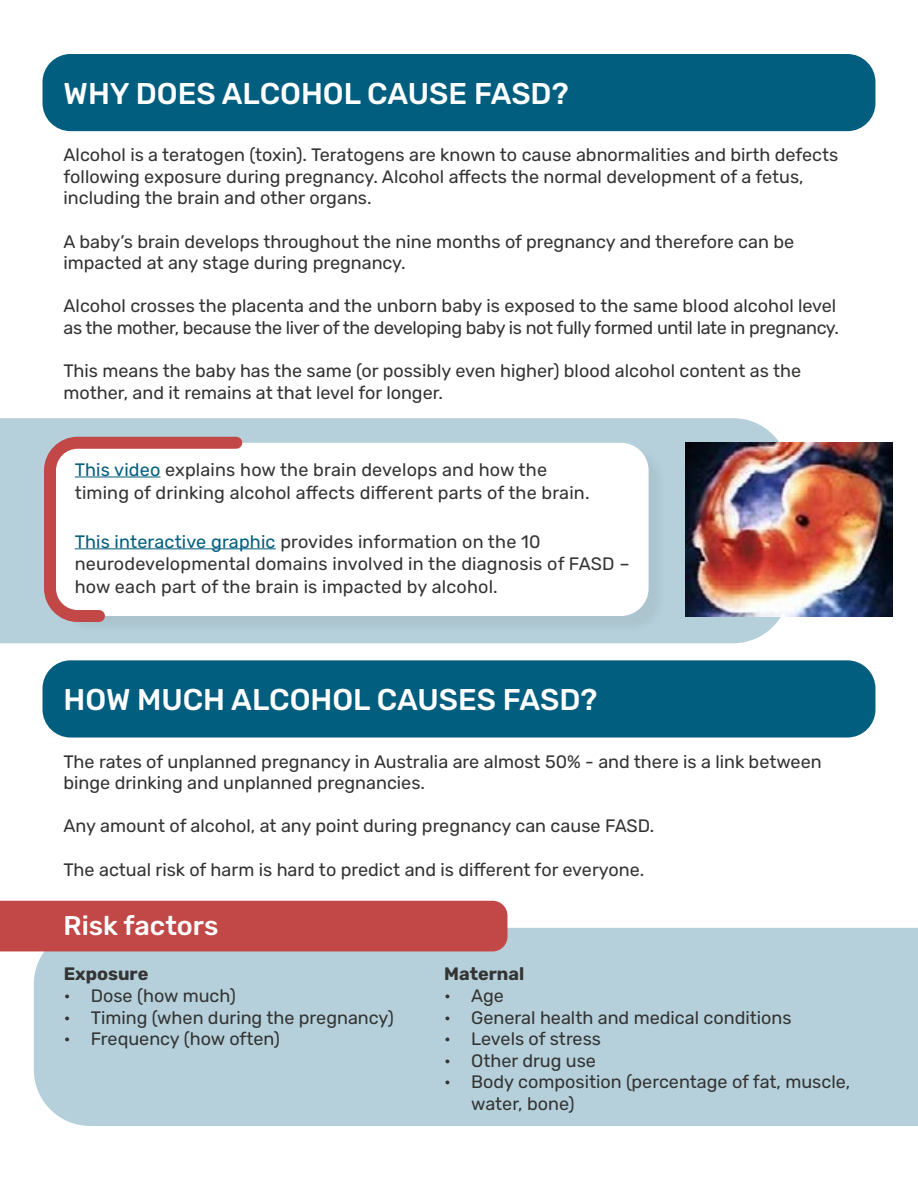
<style>
.page{position:relative;width:918px;height:1188px;background:#fff}
.page>*{position:absolute;margin:0;border:0;box-sizing:border-box;transform-origin:0 0}
.t1{font:500 30px "Rubik";color:#fff}
.t2{font:500 27px "Rubik";color:#fff}
.t3{font:18px/21.6px "Rubik";color:#343433}
.t4{font:18px/21.6px "Rubik";letter-spacing:-.02em;color:#343433}
.t5{font:700 18px "Rubik";color:#343433}
.s1{color:#025e7f}
</style>
<div class="page">
<div style="left:43px;top:54px;width:832px;height:77px;background:#025e7f;border-radius:28px"></div>
<div style="left:0;top:418px;width:789px;height:225px;background:#b5d0db"></div>
<img style="left:686px;top:443px;width:207px;height:173px">
<div style="left:57px;top:445px;width:610px;height:189px;background:#afc9d4"></div>
<div style="left:54px;top:443px;width:595px;height:173px;background:#fff;border-radius:28px"></div>
<hr style="left:75px;top:548px;width:201px;height:1px;background:#025e7f">
<div style="left:43px;top:660px;width:832px;height:78px;background:#025e7f;border-radius:28px"></div>
<div style="left:34px;top:928px;width:884px;height:198px;background:#b5d0db"></div>
<div style="left:0;top:901px;width:507px;height:50px;background:#c14847"></div>
<svg style="left:38px;top:431px;width:210px;height:197px"></svg>
<h1 class="t1" style="left:64px;top:76px;width:507px">WHY DOES ALCOHOL CAUSE FASD?</h1>
<p class="t3" style="left:64px;top:145px;width:776px">Alcohol is a teratogen (toxin). Teratogens are known to cause abnormalities and birth defects following exposure during pregnancy. Alcohol affects the normal development of a fetus, including the brain and other organs.</p>
<p class="t3" style="left:64px;top:231px;width:732px">A baby’s brain develops throughout the nine months of pregnancy and therefore can be impacted at any stage during pregnancy.</p>
<p class="t4" style="left:64px;top:296px;width:777px">Alcohol crosses the placenta and the unborn baby is exposed to the same blood alcohol level as the mother, because the liver of the developing baby is not fully formed until late in pregnancy.</p>
<p class="t3" style="left:64px;top:361px;width:739px">This means the baby has the same (or possibly even higher) blood alcohol content as the mother, and it remains at that level for longer.</p>
<p class="t3" style="left:75px;top:459px;width:516px;line-height:22.5px"><span class="s1">This video</span> explains how the brain develops and how the timing of drinking alcohol affects different parts of the brain.</p>
<p class="t3" style="left:75px;top:531px;width:557px;line-height:22.5px"><span class="s1">This interactive graphic</span> provides information on the 10 neurodevelopmental domains involved in the diagnosis of FASD – how each part of the brain is impacted by alcohol.</p>
<h1 class="t1" style="left:64px;top:682px;width:535px">HOW MUCH ALCOHOL CAUSES FASD?</h1>
<p class="t3" style="left:64px;top:751px;width:760px">The rates of unplanned pregnancy in Australia are almost 50% - and there is a link between binge drinking and unplanned pregnancies.</p>
<p class="t3" style="left:64px;top:816px;width:592px">Any amount of alcohol, at any point during pregnancy can cause FASD.</p>
<p class="t3" style="left:64px;top:859px;width:582px">The actual risk of harm is hard to predict and is different for everyone.</p>
<h2 class="t2" style="left:64px;top:911px;width:157px">Risk factors</h2>
<p class="t5" style="left:64px;top:964px;width:86px">Exposure</p>
<p class="t3" style="left:64px;top:985px;width:174px">• Dose (how much)</p>
<p class="t3" style="left:64px;top:1007px;width:332px">• Timing (when during the pregnancy)</p>
<p class="t3" style="left:64px;top:1029px;width:218px">• Frequency (how often)</p>
<p class="t5" style="left:444px;top:964px;width:82px">Maternal</p>
<p class="t3" style="left:444px;top:985px;width:61px">• Age</p>
<p class="t3" style="left:444px;top:1007px;width:349px">• General health and medical conditions</p>
<p class="t3" style="left:444px;top:1029px;width:158px">• Levels of stress</p>
<p class="t3" style="left:444px;top:1050px;width:153px">• Other drug use</p>
<p class="t3" style="left:471px;top:1072px;width:381px;text-indent:-27px">• Body composition (percentage of fat, muscle, water, bone)</p>
</div>
